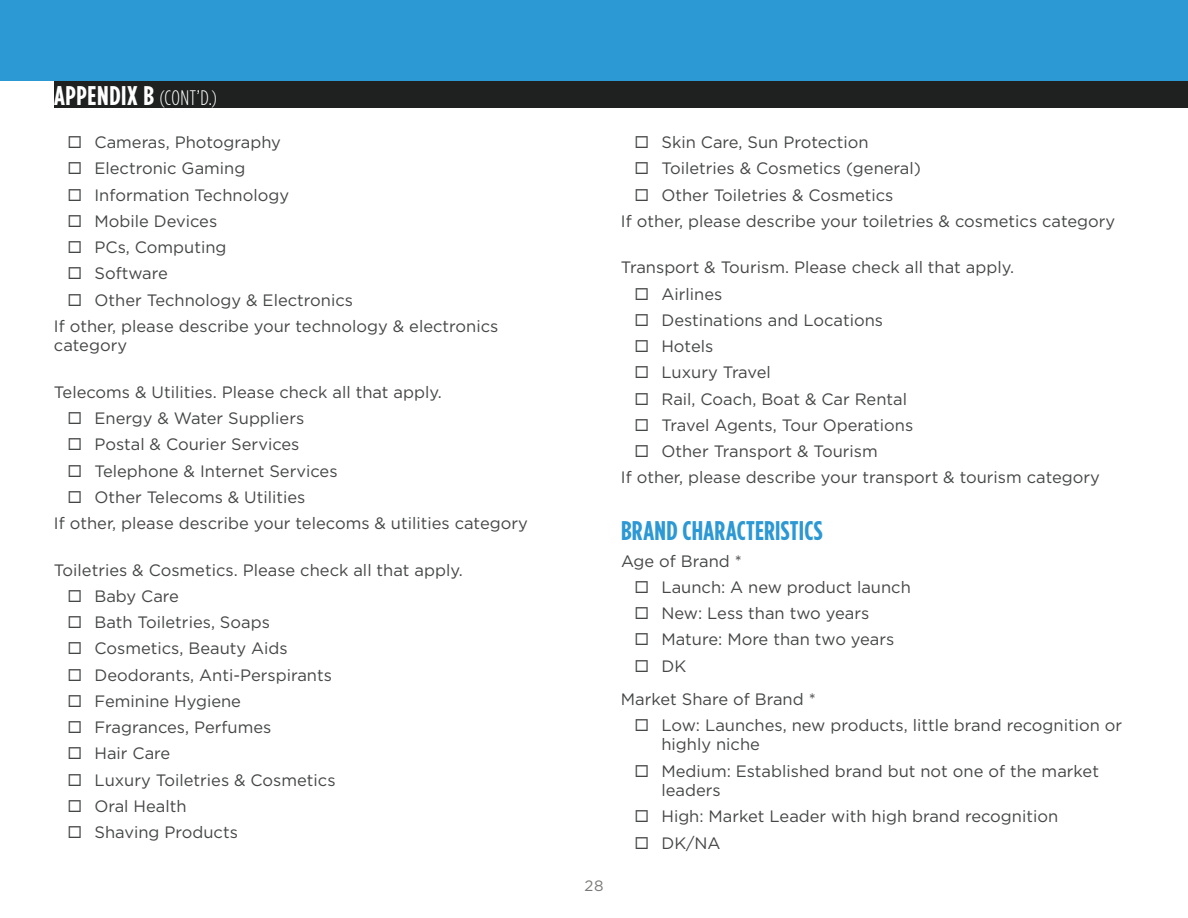
<style>
.page{position:relative;width:1188px;height:918px;background:#fff}
.page>*{position:absolute;margin:0;border:0;box-sizing:border-box;transform-origin:0 0}
.t1{font:700 27px "Gotham Condensed";letter-spacing:.01em;color:#2c98d4}
.t2{font:700 27px "Gotham Condensed";letter-spacing:.025em;color:#fff}
.t3{font:16.5px/26.2px "Gotham";color:#454646}
.t4{font:15px "Gotham";color:#787877}
.s1{font-weight:300;font-size:21px}
</style>
<div class="page">
<div style="left:54px;top:81px;width:1134px;height:27px;background:#1f2020"></div>
<div style="left:0;top:0;width:1188px;height:81px;background:#2c98d4"></div>
<h1 class="t2" style="left:54px;top:80px;width:164px">APPENDIX B <span class="s1">(CONT’D.)</span></h1>
<p class="t3" style="left:94px;top:129px;width:188px">Cameras, Photography</p>
<p class="t3" style="left:94px;top:155px;width:152px">Electronic Gaming</p>
<p class="t3" style="left:94px;top:181px;width:196px">Information Technology</p>
<p class="t3" style="left:94px;top:208px;width:124px">Mobile Devices</p>
<p class="t3" style="left:94px;top:234px;width:134px">PCs, Computing</p>
<p class="t3" style="left:94px;top:260px;width:75px">Software</p>
<p class="t3" style="left:94px;top:286px;width:260px">Other Technology &amp; Electronics</p>
<p class="t3" style="left:54px;top:313px;width:446px">If other, please describe your technology &amp; electronics</p>
<p class="t3" style="left:54px;top:332px;width:75px">category</p>
<p class="t3" style="left:54px;top:379px;width:389px">Telecoms &amp; Utilities. Please check all that apply.</p>
<p class="t3" style="left:94px;top:405px;width:211px">Energy &amp; Water Suppliers</p>
<p class="t3" style="left:94px;top:431px;width:207px">Postal &amp; Courier Services</p>
<p class="t3" style="left:94px;top:457px;width:245px">Telephone &amp; Internet Services</p>
<p class="t3" style="left:94px;top:484px;width:213px">Other Telecoms &amp; Utilities</p>
<p class="t3" style="left:54px;top:510px;width:475px">If other, please describe your telecoms &amp; utilities category</p>
<p class="t3" style="left:94px;top:556px;width:370px;text-indent:-40px">Toiletries &amp; Cosmetics. Please check all that apply.<br>Baby Care<br>Bath Toiletries, Soaps<br>Cosmetics, Beauty Aids<br>Deodorants, Anti-Perspirants<br>Feminine Hygiene<br>Fragrances, Perfumes<br>Hair Care<br>Luxury Toiletries &amp; Cosmetics<br>Oral Health<br>Shaving Products</p>
<p class="t4" style="left:585px;top:876px;width:20px">28</p>
<p class="t3" style="left:661px;top:129px;width:209px">Skin Care, Sun Protection</p>
<p class="t3" style="left:661px;top:155px;width:261px">Toiletries &amp; Cosmetics (general)</p>
<p class="t3" style="left:661px;top:181px;width:234px">Other Toiletries &amp; Cosmetics</p>
<p class="t3" style="left:621px;top:208px;width:496px">If other, please describe your toiletries &amp; cosmetics category</p>
<p class="t3" style="left:621px;top:254px;width:395px">Transport &amp; Tourism. Please check all that apply.</p>
<p class="t3" style="left:661px;top:280px;width:62px">Airlines</p>
<p class="t3" style="left:661px;top:307px;width:223px">Destinations and Locations</p>
<p class="t3" style="left:661px;top:333px;width:53px">Hotels</p>
<p class="t3" style="left:661px;top:359px;width:111px">Luxury Travel</p>
<p class="t3" style="left:661px;top:385px;width:247px">Rail, Coach, Boat &amp; Car Rental</p>
<p class="t3" style="left:661px;top:412px;width:253px">Travel Agents, Tour Operations</p>
<p class="t3" style="left:661px;top:438px;width:218px">Other Transport &amp; Tourism</p>
<p class="t3" style="left:621px;top:464px;width:481px">If other, please describe your transport &amp; tourism category</p>
<h1 class="t1" style="left:621px;top:515px;width:203px">BRAND CHARACTERISTICS</h1>
<p class="t3" style="left:661px;top:547px;width:251px;text-indent:-40px">Age of Brand *<br>Launch: A new product launch<br>New: Less than two years<br>Mature: More than two years<br>DK</p>
<p class="t3" style="left:661px;top:685px;width:462px;text-indent:-40px">Market Share of Brand *<br>Low: Launches, new products, little brand recognition or</p>
<p class="t3" style="left:661px;top:731px;width:439px">highly niche<br>Medium: Established brand but not one of the market</p>
<p class="t3" style="left:661px;top:777px;width:398px">leaders<br>High: Market Leader with high brand recognition<br>DK/NA</p>
</div>
